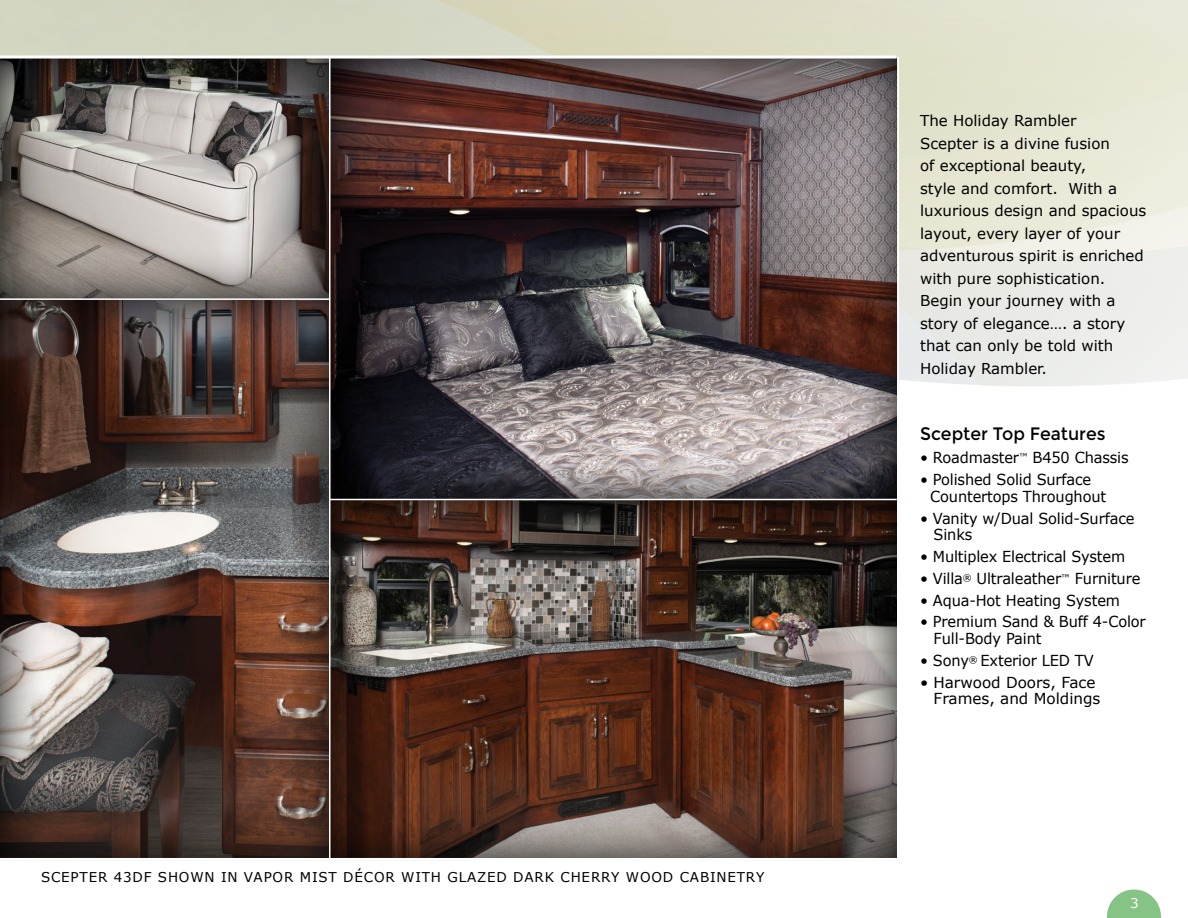
<style>
.page{position:relative;width:1188px;height:918px;background:#fff}
.page>*{position:absolute;margin:0;border:0;box-sizing:border-box;transform-origin:0 0}
.t1{font:18px "Montserrat";color:#000;scale:.96 1}
.t2{font:15.15px/16.8px "Verdana";letter-spacing:-.01em;color:#000;scale:.96 1}
.t3{font:15.15px/16.8px "Verdana";letter-spacing:-.01em;color:#000}
.t4{font:15px/22.5px "Verdana";color:#000}
.t5{font:13.5px "Verdana";letter-spacing:.06em;color:#000}
.t6{font:13.5px "Verdana";color:#fff}
</style>
<div class="page">
<div style="left:931px;top:249px;width:257px;height:7px;background:#f2efe9"></div>
<svg style="left:332px;top:501px;width:565px;height:357px;background:#553e33"></svg>
<img style="left:0;top:300px;width:332px;height:558px">
<svg style="left:0;top:54px;width:332px;height:244px;background:#898480"></svg>
<img style="left:330px;top:55px;width:568px;height:446px">
<svg style="left:1107px;top:890px;width:54px;height:28px"></svg>
<hr style="left:0;top:56px;width:897px;height:3px;background:#fff">
<hr style="left:329px;top:57px;width:2px;height:804px;background:#fff">
<hr style="left:330px;top:499px;width:567px;height:1px;background:#fff">
<p class="t5" style="left:41px;top:868px;width:725px">SCEPTER 43DF SHOWN IN VAPOR MIST DÉCOR WITH GLAZED DARK CHERRY WOOD CABINETRY</p>
<p class="t4" style="left:920px;top:109px;width:228px">The Holiday Rambler<br>Scepter is a divine fusion<br>of exceptional beauty,<br>style and comfort. With a luxurious design and spacious layout, every layer of your adventurous spirit is enriched with pure sophistication.<br>Begin your journey with a story of elegance…. a story that can only be told with<br>Holiday Rambler.</p>
<p class="t1" style="left:920px;top:423px;width:195px">Scepter Top Features</p>
<p class="t2" style="left:920px;top:449px;width:219px">• Roadmaster<sup>™</sup> B450 Chassis</p>
<p class="t2" style="left:930px;top:471px;width:185px;text-indent:-10px">• Polished Solid Surface<br>Countertops Throughout</p>
<p class="t2" style="left:934px;top:509px;width:211px;text-indent:-14px">• Vanity w/Dual Solid-Surface<br>Sinks</p>
<p class="t2" style="left:920px;top:548px;width:215px">• Multiplex Electrical System</p>
<p class="t2" style="left:920px;top:569px;width:231px">• Villa<sup>®</sup> Ultraleather<sup>™</sup> Furniture</p>
<p class="t2" style="left:920px;top:591px;width:210px">• Aqua-Hot Heating System</p>
<p class="t2" style="left:934px;top:613px;width:223px;text-indent:-14px">• Premium Sand &amp; Buff 4-Color<br>Full-Body Paint</p>
<p class="t2" style="left:920px;top:651px;width:182px">• Sony<sup>®</sup> Exterior LED TV</p>
<p class="t3" style="left:934px;top:673px;width:168px;text-indent:-13px">• Harwood Doors, Face<br>Frames, and Moldings</p>
<p class="t6" style="left:1130px;top:895px;width:10px">3</p>
</div>
